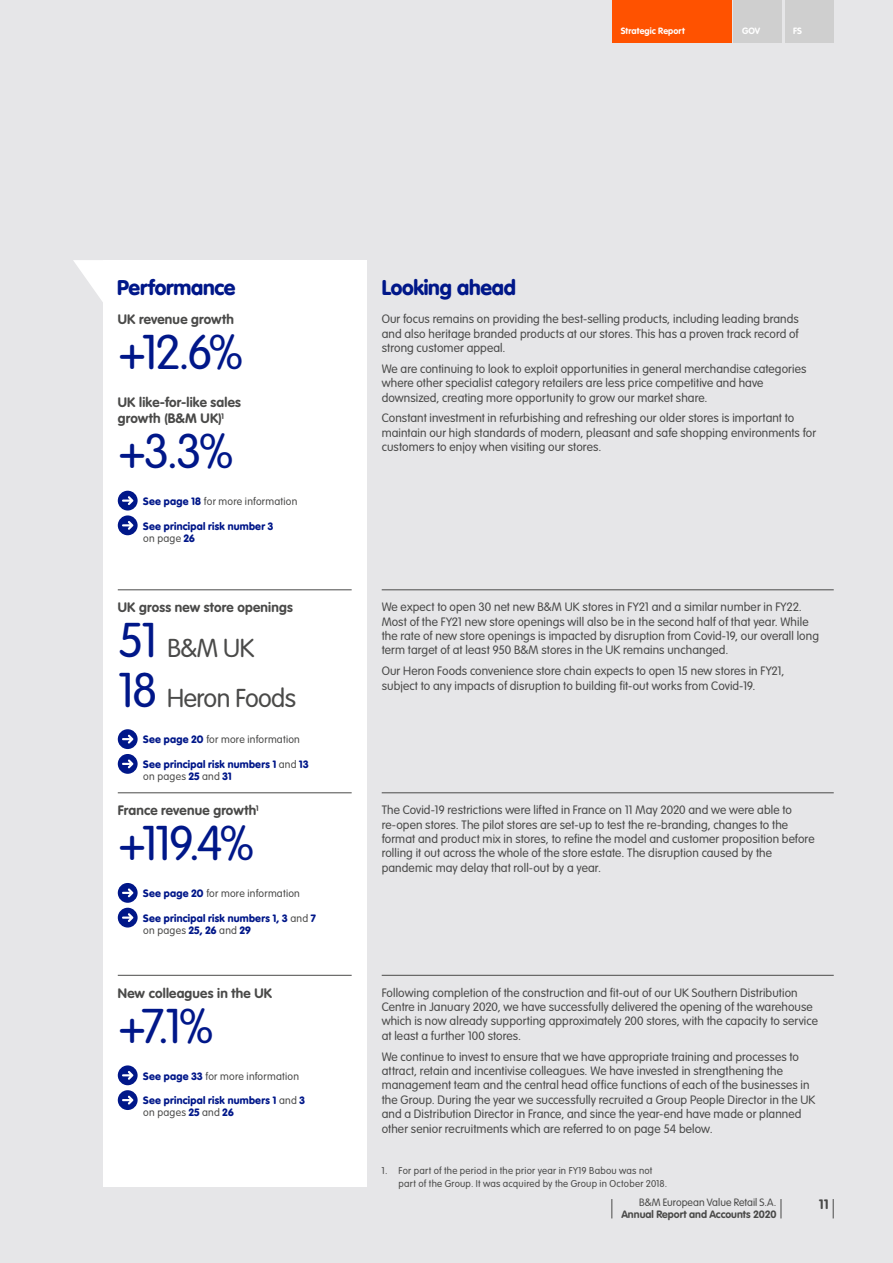
<style>
.page{position:relative;width:893px;height:1263px;background:#e6e6e8}
.page>*{position:absolute;margin:0;border:0;box-sizing:border-box;transform-origin:0 0}
.t1{font:300 48px "VAG Rounded Std";color:#001789}
.t2{font:300 25.5px/49.2px "VAG Rounded Std";letter-spacing:-.025em;color:#4a4a49}
.t3{font:900 21px "VAG Rounded Std";letter-spacing:-.01em;color:#001789}
.t4{font:700 13.5px/16.5px "VAG Rounded Std";letter-spacing:.015em;color:#4a4a49}
.t5{font:300 12px/14.4px "VAG Rounded Std";letter-spacing:.01em;color:#4a4a49}
.t6{font:900 10.5px/12px "VAG Rounded Std";letter-spacing:.025em;color:#001789}
.t7{font:300 10.5px "VAG Rounded Std";letter-spacing:.02em;color:#4a4a49}
.t8{font:700 10.5px "VAG Rounded Std";color:#4a4a49}
.t9{font:300 9.75px/12.8px "VAG Rounded Std";letter-spacing:.025em;color:#4a4a49}
.t10{font:700 9px "VAG Rounded Std";letter-spacing:.01em;color:#fff}
.s1{font-weight:900;color:#001789}
.s2{font-weight:300;color:#4a4a49}
.s3{font-size:48px;color:#001789}
</style>
<div class="page">
<div style="left:784px;top:0;width:49px;height:43px;background:#cfcfcf"></div>
<div style="left:733px;top:0;width:49px;height:43px;background:#cfcfcf"></div>
<div style="left:612px;top:0;width:119px;height:43px;background:#ff5200"></div>
<svg style="left:781px;top:1199px;width:1px;height:19px"></svg>
<svg style="left:612px;top:1199px;width:1px;height:19px"></svg>
<svg style="left:833px;top:1199px;width:1px;height:19px"></svg>
<div style="left:103px;top:260px;width:263px;height:926px;background:#fff"></div>
<svg style="left:73px;top:260px;width:30px;height:42px"></svg>
<hr style="left:118px;top:589px;width:234px;height:1px;background:#4a4a49">
<hr style="left:382px;top:589px;width:452px;height:1px;background:#4a4a49">
<hr style="left:118px;top:792px;width:234px;height:1px;background:#4a4a49">
<hr style="left:382px;top:792px;width:452px;height:1px;background:#4a4a49">
<hr style="left:118px;top:975px;width:234px;height:1px;background:#4a4a49">
<hr style="left:382px;top:975px;width:452px;height:1px;background:#4a4a49">
<svg style="left:118px;top:491px;width:20px;height:44px"></svg>
<svg style="left:118px;top:729px;width:20px;height:45px"></svg>
<svg style="left:118px;top:883px;width:20px;height:44px"></svg>
<svg style="left:118px;top:1065px;width:20px;height:45px"></svg>
<p class="t10" style="left:621px;top:26px;width:65px">Strategic Report</p>
<p class="t10" style="left:742px;top:26px;width:20px">GOV</p>
<p class="t10" style="left:793px;top:26px;width:10px">FS</p>
<h3 class="t3" style="left:117px;top:275px;width:120px">Performance</h3>
<h3 class="t3" style="left:382px;top:275px;width:136px">Looking ahead</h3>
<p class="t4" style="left:118px;top:312px;width:118px">UK revenue growth</p>
<h1 class="t1" style="left:118px;top:325px;width:127px">+12.6%</h1>
<p class="t4" style="left:118px;top:394px;width:125px">UK like-for-like sales growth (B&amp;M UK)<sup>1</sup></p>
<h1 class="t1" style="left:118px;top:424px;width:118px">+3.3%</h1>
<p class="t7" style="left:143px;top:495px;width:156px"><span class="s1">See page 18</span> for more information</p>
<p class="t6" style="left:143px;top:520px;width:132px">See principal risk number 3 <span class="s2">on page</span> 26</p>
<p class="t5" style="left:382px;top:312px;width:419px;text-align:justify">Our focus remains on providing the best-selling products, including leading brands and also heritage branded products at our stores. This has a proven track record of strong customer appeal.</p>
<p class="t5" style="left:382px;top:362px;width:426px">We are continuing to look to exploit opportunities in general merchandise categories where other specialist category retailers are less price competitive and have downsized, creating more opportunity to grow our market share.</p>
<p class="t5" style="left:382px;top:411px;width:436px">Constant investment in refurbishing and refreshing our older stores is important to maintain our high standards of modern, pleasant and safe shopping environments for customers to enjoy when visiting our stores.</p>
<p class="t4" style="left:118px;top:600px;width:177px">UK gross new store openings</p>
<h2 class="t2" style="left:118px;top:625px;width:180px"><span class="s3">51</span> B&amp;M UK<br><span class="s3">18</span> Heron Foods</h2>
<p class="t7" style="left:143px;top:734px;width:158px"><span class="s1">See page 20</span> for more information</p>
<p class="t6" style="left:143px;top:759px;width:167px">See principal risk numbers 1 <span class="s2">and</span> 13 <span class="s2">on pages</span> 25 <span class="s2">and</span> 31</p>
<p class="t4" style="left:118px;top:803px;width:142px">France revenue growth<sup>1</sup></p>
<h1 class="t1" style="left:118px;top:816px;width:138px">+119.4%</h1>
<p class="t7" style="left:143px;top:887px;width:158px"><span class="s1">See page 20</span> for more information</p>
<p class="t6" style="left:143px;top:912px;width:174px">See principal risk numbers 1, 3 <span class="s2">and</span> 7 <span class="s2">on pages</span> 25, 26 <span class="s2">and</span> 29</p>
<p class="t4" style="left:118px;top:985px;width:156px">New colleagues in the UK</p>
<h1 class="t1" style="left:118px;top:998px;width:98px">+7.1%</h1>
<p class="t7" style="left:143px;top:1070px;width:157px"><span class="s1">See page 33</span> for more information</p>
<p class="t6" style="left:143px;top:1095px;width:163px">See principal risk numbers 1 <span class="s2">and</span> 3 <span class="s2">on pages</span> 25 <span class="s2">and</span> 26</p>
<p class="t5" style="left:382px;top:600px;width:439px">We expect to open 30 net new B&amp;M UK stores in FY21 and a similar number in FY22.<br>Most of the FY21 new store openings will also be in the second half of that year. While the rate of new store openings is impacted by disruption from Covid-19, our overall long term target of at least 950 B&amp;M stores in the UK remains unchanged.</p>
<p class="t5" style="left:382px;top:664px;width:404px">Our Heron Foods convenience store chain expects to open 15 new stores in FY21, subject to any impacts of disruption to building fit-out works from Covid-19.</p>
<p class="t5" style="left:382px;top:803px;width:434px">The Covid-19 restrictions were lifted in France on 11 May 2020 and we were able to re-open stores. The pilot stores are set-up to test the re-branding, changes to the format and product mix in stores, to refine the model and customer proposition before rolling it out across the whole of the store estate. The disruption caused by the pandemic may delay that roll-out by a year.</p>
<p class="t5" style="left:382px;top:986px;width:438px">Following completion of the construction and fit-out of our UK Southern Distribution Centre in January 2020, we have successfully delivered the opening of the warehouse which is now already supporting approximately 200 stores, with the capacity to service at least a further 100 stores.</p>
<p class="t5" style="left:382px;top:1050px;width:435px">We continue to invest to ensure that we have appropriate training and processes to attract, retain and incentivise colleagues. We have invested in strengthening the management team and the central head office functions of each of the businesses in the Group. During the year we successfully recruited a Group People Director in the UK and a Distribution Director in France, and since the year-end have made or planned other senior recruitments which are referred to on page 54 below.</p>
<p class="t9" style="left:399px;top:1164px;width:270px;text-indent:-17px">1. For part of the period in the prior year in FY19 Babou was not part of the Group. It was acquired by the Group in October 2018.</p>
<p class="t7" style="left:639px;top:1197px;width:139px">B&amp;M European Value Retail S.A.</p>
<p class="t4" style="left:819px;top:1196px;width:11px">11</p>
<p class="t8" style="left:621px;top:1208px;width:157px">Annual Report and Accounts 2020</p>
</div>
